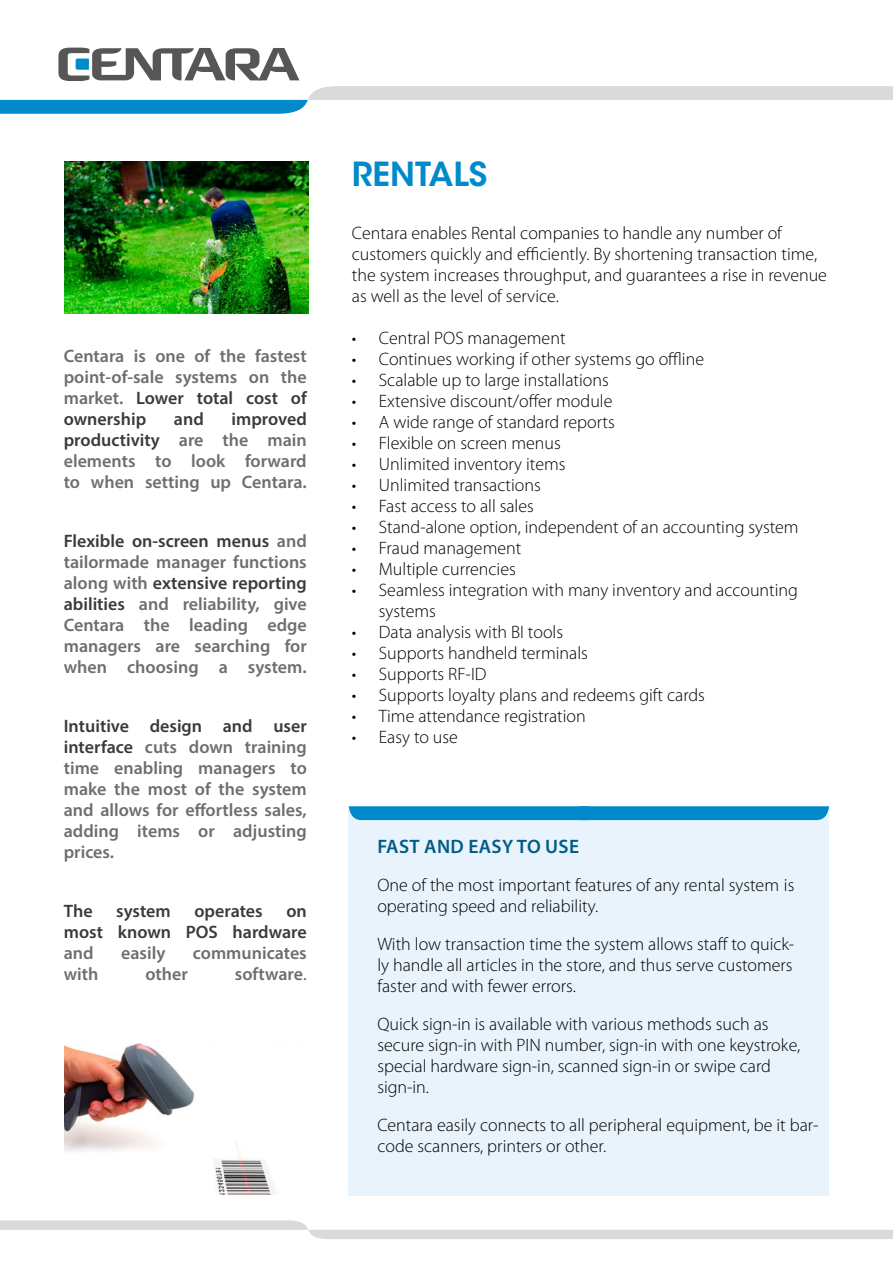
<style>
.page{position:relative;width:893px;height:1263px;background:#fff}
.page>*{position:absolute;margin:0;border:0;box-sizing:border-box;transform-origin:0 0}
.t1{font:600 33px "ITC Avant Garde Std";color:#008acb}
.Millifyrirsagnir_báð{font:600 19.5px "Myriad Pro";letter-spacing:.02em;color:#005b86}
.Litli_hliðarramminn{font:300 18px/21px "Myriad Pro";color:#000}
.meginmal{font:600 18px/21px "Myriad Pro";color:#6e6e6e}
.Millifyrirsagnir_báð-2{font:300 18px/21px "Myriad Pro";color:#000}
.Blái_kassinn{font:300 18px/21px "Myriad Pro";color:#000}
.meginmal-2{font:600 18px/21px "Myriad Pro";color:#3a3a39;text-align:right}
.s1{color:#3a3a39}
.s2{color:#6e6e6e}
.s3{font-weight:400}
</style>
<div class="page">
<svg style="left:0;top:1220px;width:893px;height:19px"></svg>
<img style="left:65px;top:1043px;width:210px;height:151px">
<img style="left:64px;top:162px;width:244px;height:151px">
<div style="left:349px;top:810px;width:480px;height:386px;background:#e8f3fb"></div>
<svg style="left:349px;top:806px;width:480px;height:14px;background:#078dcc"></svg>
<svg style="left:0;top:48px;width:893px;height:66px"></svg>
<p class="meginmal" style="left:64px;top:345px;width:244px">Centara is one of the fastest</p>
<p class="meginmal" style="left:64px;top:366px;width:245px">point-of-sale systems on the market. <span class="s1">Lower total cost of</span></p>
<p class="meginmal-2" style="left:64px;top:408px;width:84px">ownership</p>
<p class="meginmal-2" style="left:174px;top:408px;width:31px">and</p>
<p class="meginmal-2" style="left:64px;top:408px;width:245px">improved<br>productivity <span class="s2">are the main</span></p>
<p class="meginmal" style="left:64px;top:450px;width:245px">elements to look forward to when setting up Centara.</p>
<p class="meginmal" style="left:64px;top:530px;width:245px"><span class="s1">Flexible on-screen menus</span> and tailormade manager functions</p>
<p class="meginmal-2" style="left:64px;top:572px;width:244px"><span class="s2">along with</span> extensive reporting</p>
<p class="meginmal" style="left:64px;top:593px;width:245px;text-align:justify"><span class="s1">abilities</span> and reliability, give Centara the leading edge managers are searching for when choosing a system.</p>
<p class="meginmal-2" style="left:64px;top:715px;width:244px">Intuitive design and user</p>
<p class="meginmal" style="left:64px;top:736px;width:245px;text-align:justify"><span class="s1">interface</span> cuts down training time enabling managers to make the most of the system</p>
<p class="meginmal" style="left:64px;top:799px;width:244px">and allows for effortless sales, adding items or adjusting</p>
<p class="meginmal" style="left:64px;top:841px;width:52px">prices.</p>
<p class="meginmal-2" style="left:64px;top:900px;width:30px">The</p>
<p class="meginmal-2" style="left:116px;top:900px;width:56px">system</p>
<p class="meginmal-2" style="left:194px;top:900px;width:70px">operates</p>
<p class="meginmal-2" style="left:286px;top:900px;width:22px">on</p>
<p class="meginmal-2" style="left:64px;top:921px;width:245px;text-align:left">most known POS hardware <span class="s2">and</span></p>
<p class="meginmal" style="left:121px;top:942px;width:46px">easily</p>
<p class="meginmal" style="left:193px;top:942px;width:115px">communicates</p>
<p class="meginmal" style="left:64px;top:963px;width:36px">with</p>
<p class="meginmal" style="left:145px;top:963px;width:44px">other</p>
<p class="meginmal" style="left:235px;top:963px;width:73px">software<span class="s3">.</span></p>
<p class="t1" style="left:352px;top:153px;width:137px">RENTALS</p>
<p class="Litli_hliðarramminn" style="left:352px;top:222px;width:477px">Centara enables Rental companies to handle any number of customers quickly and efficiently. By shortening transaction time, the system increases throughput, and guarantees a rise in revenue as well as the level of service.</p>
<p class="Litli_hliðarramminn" style="left:352px;top:327px;width:215px">• Central POS management</p>
<p class="Litli_hliðarramminn" style="left:352px;top:348px;width:354px">• Continues working if other systems go offline</p>
<p class="Litli_hliðarramminn" style="left:352px;top:369px;width:258px">• Scalable up to large installations</p>
<p class="Litli_hliðarramminn" style="left:352px;top:390px;width:262px">• Extensive discount/offer module</p>
<p class="Litli_hliðarramminn" style="left:352px;top:411px;width:264px">• A wide range of standard reports</p>
<p class="Litli_hliðarramminn" style="left:352px;top:432px;width:210px">• Flexible on screen menus</p>
<p class="Litli_hliðarramminn" style="left:352px;top:453px;width:215px">• Unlimited inventory items</p>
<p class="Litli_hliðarramminn" style="left:352px;top:474px;width:190px">• Unlimited transactions</p>
<p class="Litli_hliðarramminn" style="left:352px;top:495px;width:184px">• Fast access to all sales</p>
<p class="Litli_hliðarramminn" style="left:352px;top:516px;width:448px">• Stand-alone option, independent of an accounting system</p>
<p class="Litli_hliðarramminn" style="left:352px;top:537px;width:171px">• Fraud management</p>
<p class="Litli_hliðarramminn" style="left:352px;top:558px;width:165px">• Multiple currencies</p>
<p class="Litli_hliðarramminn" style="left:379px;top:579px;width:421px;text-indent:-27px">• Seamless integration with many inventory and accounting systems</p>
<p class="Litli_hliðarramminn" style="left:352px;top:621px;width:213px">• Data analysis with BI tools</p>
<p class="Litli_hliðarramminn" style="left:352px;top:642px;width:238px">• Supports handheld terminals</p>
<p class="Litli_hliðarramminn" style="left:352px;top:663px;width:136px">• Supports RF-ID</p>
<p class="Litli_hliðarramminn" style="left:352px;top:684px;width:355px">• Supports loyalty plans and redeems gift cards</p>
<p class="Litli_hliðarramminn" style="left:352px;top:705px;width:235px">• Time attendance registration</p>
<p class="Litli_hliðarramminn" style="left:352px;top:726px;width:108px">• Easy to use</p>
<p class="Millifyrirsagnir_báð" style="left:377px;top:834px;width:203px">FAST AND EASY TO USE</p>
<p class="Blái_kassinn" style="left:377px;top:874px;width:418px">One of the most important features of any rental system is operating speed and reliability.</p>
<p class="Blái_kassinn" style="left:377px;top:933px;width:418px;text-align:justify">With low transaction time the system allows staff to quick&shy;ly handle all articles in the store, and thus serve customers faster and with fewer errors.</p>
<p class="Millifyrirsagnir_báð-2" style="left:377px;top:1013px;width:424px">Quick sign-in is available with various methods such as secure sign-in with PIN number, sign-in with one keystroke, special hardware sign-in, scanned sign-in or swipe card sign-in.</p>
<p class="Millifyrirsagnir_báð-2" style="left:377px;top:1114px;width:442px">Centara easily connects to all peripheral equipment, be it bar&shy;code scanners, printers or other.</p>
</div>
